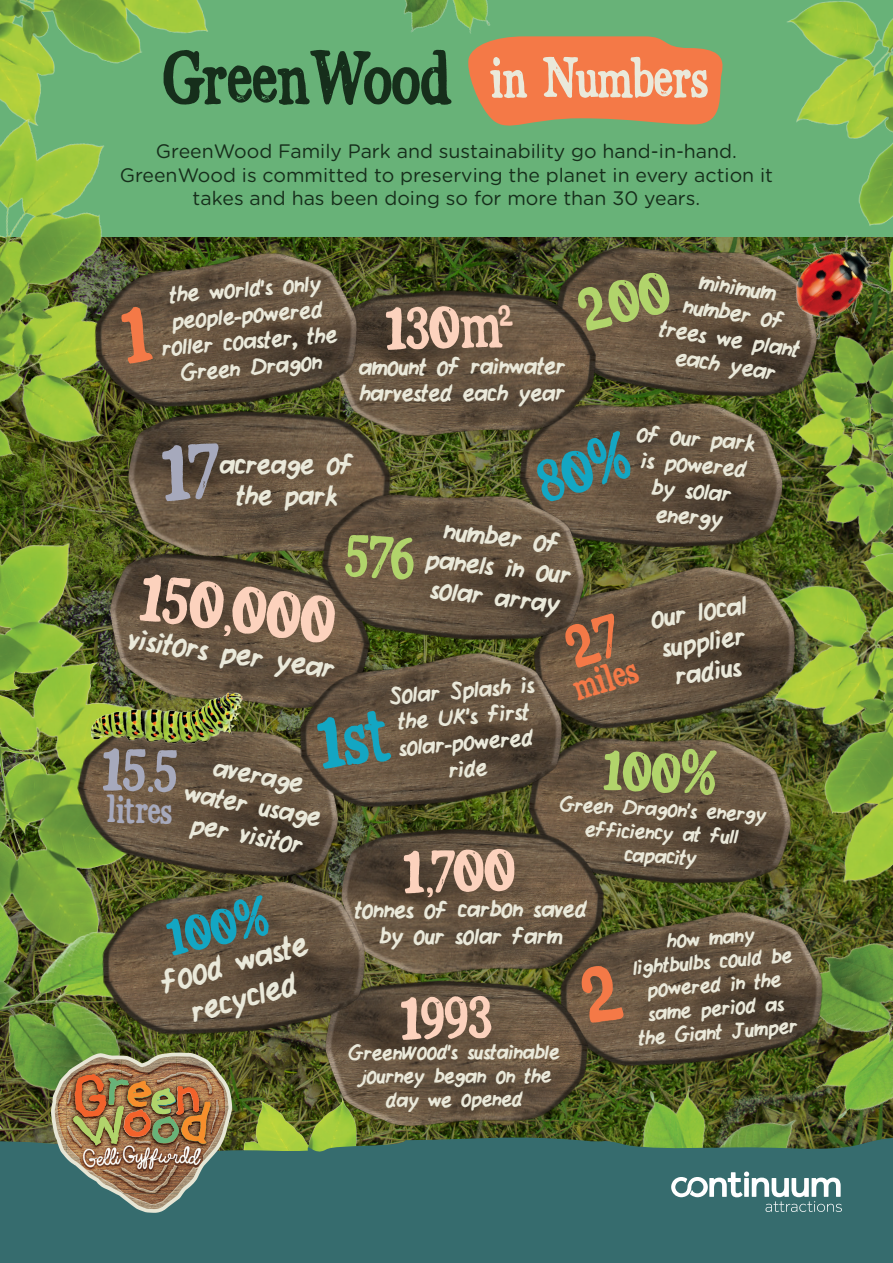
<style>
.page{position:relative;width:893px;height:1263px;background:#fff}
.page>*{position:absolute;margin:0;border:0;box-sizing:border-box;transform-origin:0 0}
.t1{font:68.25px "Abegnale";color:#162e1b}
.t2{font:67.65px "Abegnale";color:#fcd2bd}
.t3{font:60.75px "Abegnale";color:#a6a9bc}
.t4{font:60.6px "Abegnale";color:#fcd2bd}
.t5{font:57.15px "Abegnale";color:#b1d46b}
.t6{font:51.3px "Abegnale";color:#13a6c3}
.t7{font:51.15px "Abegnale";color:#eae9da}
.t8{font:35.85px/35.7px "Sloppy Dragon VL";color:#eae9da;text-align:center}
.t9{font:34.65px "Abegnale";color:#a6a9bc}
.t10{font:34.65px "Abegnale";color:#f47947}
.t11{font:33.45px "Sloppy Dragon VL";color:#eae9da}
.t12{font:31.2px "Sloppy Dragon VL";letter-spacing:-.02em;color:#eae9da}
.t13{font:30.15px/30.2px "Sloppy Dragon VL";color:#eae9da;text-align:center}
.t14{font:26.4px/26.5px "Sloppy Dragon VL";letter-spacing:-.02em;color:#eae9da}
.t15{font:26.1px/26.1px "Sloppy Dragon VL";color:#eae9da;text-align:center}
.t16{font:23.7px/23.7px "Sloppy Dragon VL";color:#eae9da;text-align:center}
.t17{font:23.55px/23.5px "Sloppy Dragon VL";letter-spacing:-.02em;color:#eae9da;text-align:center}
.t18{font:19.5px/23.4px "Gotham Rounded";color:#162e1b;text-align:center}
</style>
<div class="page">
<div style="left:0;top:0;width:893px;height:236px;background:#68b278"></div>
<img style="left:434px;top:236px;width:459px;height:296px">
<img style="left:232px;top:1096px;width:56px;height:22px">
<div style="left:0;top:1118px;width:893px;height:145px;background:#366c6e"></div>
<svg style="left:671px;top:1171px;width:171px;height:41px"></svg>
<img style="left:0;top:922px;width:51px;height:210px">
<img style="left:404px;top:0;width:86px;height:34px">
<img style="left:834px;top:532px;width:59px;height:352px">
<img style="left:0;top:0;width:208px;height:94px">
<img style="left:0;top:94px;width:104px;height:406px">
<img style="left:787px;top:0;width:106px;height:164px">
<img style="left:713px;top:884px;width:180px;height:298px">
<img style="left:91px;top:456px;width:354px;height:50px">
<img style="left:445px;top:439px;width:377px;height:85px">
<img style="left:475px;top:236px;width:388px;height:203px">
<img style="left:0;top:677px;width:219px;height:245px">
<img style="left:609px;top:524px;width:239px;height:263px">
<img style="left:404px;top:260px;width:262px;height:196px">
<img style="left:59px;top:506px;width:186px;height:248px">
<img style="left:609px;top:702px;width:225px;height:175px">
<img style="left:410px;top:799px;width:264px;height:152px">
<img style="left:719px;top:164px;width:174px;height:222px">
<img style="left:480px;top:877px;width:390px;height:238px">
<img style="left:14px;top:218px;width:390px;height:238px">
<img style="left:288px;top:951px;width:370px;height:196px">
<svg style="left:468px;top:36px;width:255px;height:90px"></svg>
<img style="left:23px;top:849px;width:387px;height:232px">
<img style="left:219px;top:618px;width:390px;height:238px">
<img style="left:51px;top:1052px;width:181px;height:161px">
<img style="left:89px;top:691px;width:156px;height:56px">
<img style="left:245px;top:458px;width:382px;height:220px">
<svg style="left:161px;top:442px;width:61px;height:59px"></svg>
<svg style="left:533px;top:430px;width:101px;height:74px"></svg>
<svg style="left:575px;top:270px;width:98px;height:62px"></svg>
<svg style="left:562px;top:612px;width:64px;height:57px"></svg>
<svg style="left:498px;top:305px;width:15px;height:21px"></svg>
<svg style="left:579px;top:963px;width:45px;height:61px"></svg>
<svg style="left:120px;top:305px;width:33px;height:59px"></svg>
<svg style="left:316px;top:709px;width:76px;height:60px"></svg>
<svg style="left:345px;top:534px;width:70px;height:46px"></svg>
<p class="t1" style="left:164px;top:50px;width:287px">GreenWood</p>
<p class="t7" style="left:490px;top:57px;width:219px">in Numbers</p>
<p class="t18" style="left:120px;top:139px;width:655px">GreenWood Family Park and sustainability go hand-in-hand.<br>GreenWood is committed to preserving the planet in every action it takes and has been doing so for more than 30 years.</p>
<p class="t15" style="left:156px;top:285px;width:178px;rotate:-5deg">the world's only people-powered roller coaster, the<br>Green Dragon</p>
<p class="t4" style="left:386px;top:301px;width:116px;rotate:-1deg">130m</p>
<p class="t14" style="left:359px;top:355px;width:209px">amount of rainwater harvested each year</p>
<p class="t15" style="left:670px;top:265px;width:143px;rotate:9deg">minimum number of trees we plant each year</p>
<p class="t15" style="left:638px;top:422px;width:120px;rotate:5deg">of our park is powered by solar energy</p>
<p class="t12" style="left:219px;top:452px;width:136px">acreage of</p>
<p class="t12" style="left:237px;top:483px;width:102px">the park</p>
<p class="t13" style="left:431px;top:515px;width:148px;rotate:7deg">number of panels in our solar array</p>
<p class="t2" style="left:145px;top:566px;width:197px;rotate:7deg">150,000</p>
<p class="t13" style="left:649px;top:606px;width:99px;text-align:left;rotate:-9deg">our local supplier radius</p>
<p class="t11" style="left:131px;top:626px;width:210px;rotate:8deg">visitors per year</p>
<p class="t10" style="left:569px;top:675px;width:67px;rotate:-18deg">miles</p>
<p class="t15" style="left:388px;top:685px;width:147px;text-align:left;rotate:-5deg">Solar Splash is the UK's first solar-powered</p>
<p class="t15" style="left:448px;top:759px;width:40px;rotate:-5deg">ride</p>
<p class="t3" style="left:104px;top:741px;width:77px;rotate:2deg">15.5</p>
<p class="t9" style="left:107px;top:794px;width:67px;rotate:2deg">litres</p>
<p class="t5" style="left:605px;top:744px;width:114px;rotate:3deg">100%</p>
<p class="t13" style="left:193px;top:749px;width:140px;rotate:11deg">average water usage per visitor</p>
<p class="t17" style="left:560px;top:794px;width:209px;rotate:3deg">Green Dragon's energy efficiency at full capacity</p>
<p class="t4" style="left:404px;top:844px;width:113px;rotate:-1deg">1,700</p>
<p class="t6" style="left:164px;top:915px;width:103px;rotate:-12deg">100%</p>
<p class="t14" style="left:355px;top:898px;width:234px;text-align:center">tonnes of carbon saved by our solar farm</p>
<p class="t16" style="left:630px;top:933px;width:162px;rotate:-4deg">how many lightbulbs could be powered in the same period as the Giant Jumper</p>
<p class="t8" style="left:157px;top:969px;width:153px;rotate:-16deg">food waste recycled</p>
<p class="t4" style="left:401px;top:991px;width:92px;rotate:-1deg">1993</p>
<p class="t17" style="left:349px;top:1042px;width:213px">GreenWood's sustainable journey began on the day we opened</p>
</div>
